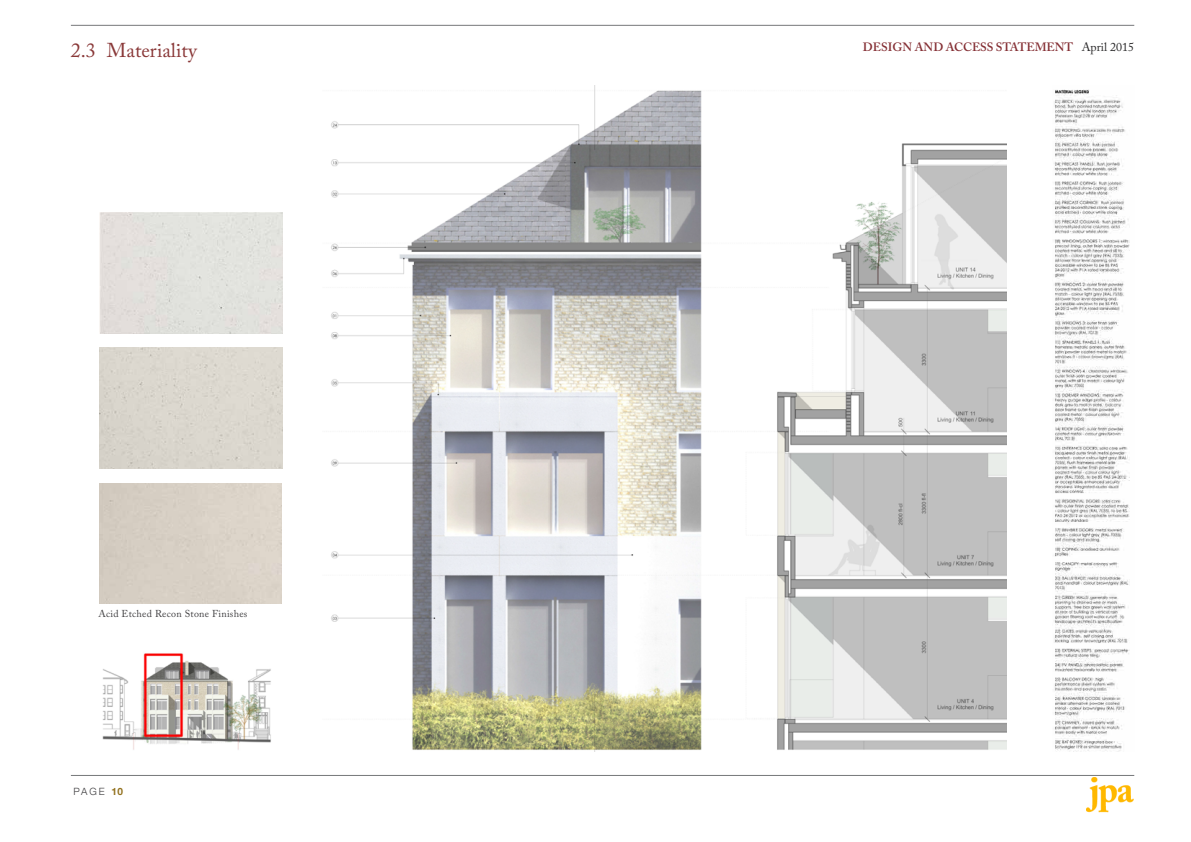
<style>
.page{position:relative;width:1191px;height:842px;background:#fff}
.page>*{position:absolute;margin:0;border:0;box-sizing:border-box;transform-origin:0 0}
.t1{font:20px "Adobe Caslon Pro";color:#8a3939}
.t2{font:600 12px "Adobe Caslon Pro";color:#853035}
.t3{font:10px "Adobe Caslon Pro";letter-spacing:.025em;color:#414042}
.t4{font:300 10px "Helvetica Neue";color:#414042}
.s1{font-weight:700;color:#93721f}
.s2{font-weight:400;color:#292829}
</style>
<div class="page">
<hr style="left:71px;top:775px;width:1063px;height:1px;background:#76787a">
<hr style="left:71px;top:25px;width:1063px;height:1px;background:#76787a">
<img style="left:1086px;top:777px;width:48px;height:36px">
<div style="left:99px;top:347px;width:184px;height:122px;background:#dbd7ce"></div>
<div style="left:99px;top:213px;width:184px;height:121px;background:#e2e1dd"></div>
<img style="left:1054px;top:89px;width:76px;height:662px">
<img style="left:331px;top:85px;width:675px;height:666px">
<img style="left:102px;top:653px;width:169px;height:97px">
<h1 class="t1" style="left:71px;top:39px;width:127px">2.3 Materiality</h1>
<p class="t3" style="left:99px;top:608px;width:150px">Acid Etched Recon Stone Finishes</p>
<p class="t4" style="left:74px;top:785px;width:51px">PAGE <span class="s1">10</span></p>
<p class="t2" style="left:863px;top:40px;width:273px">DESIGN AND ACCESS STATEMENT <span class="s2">April 2015</span></p>
</div>
